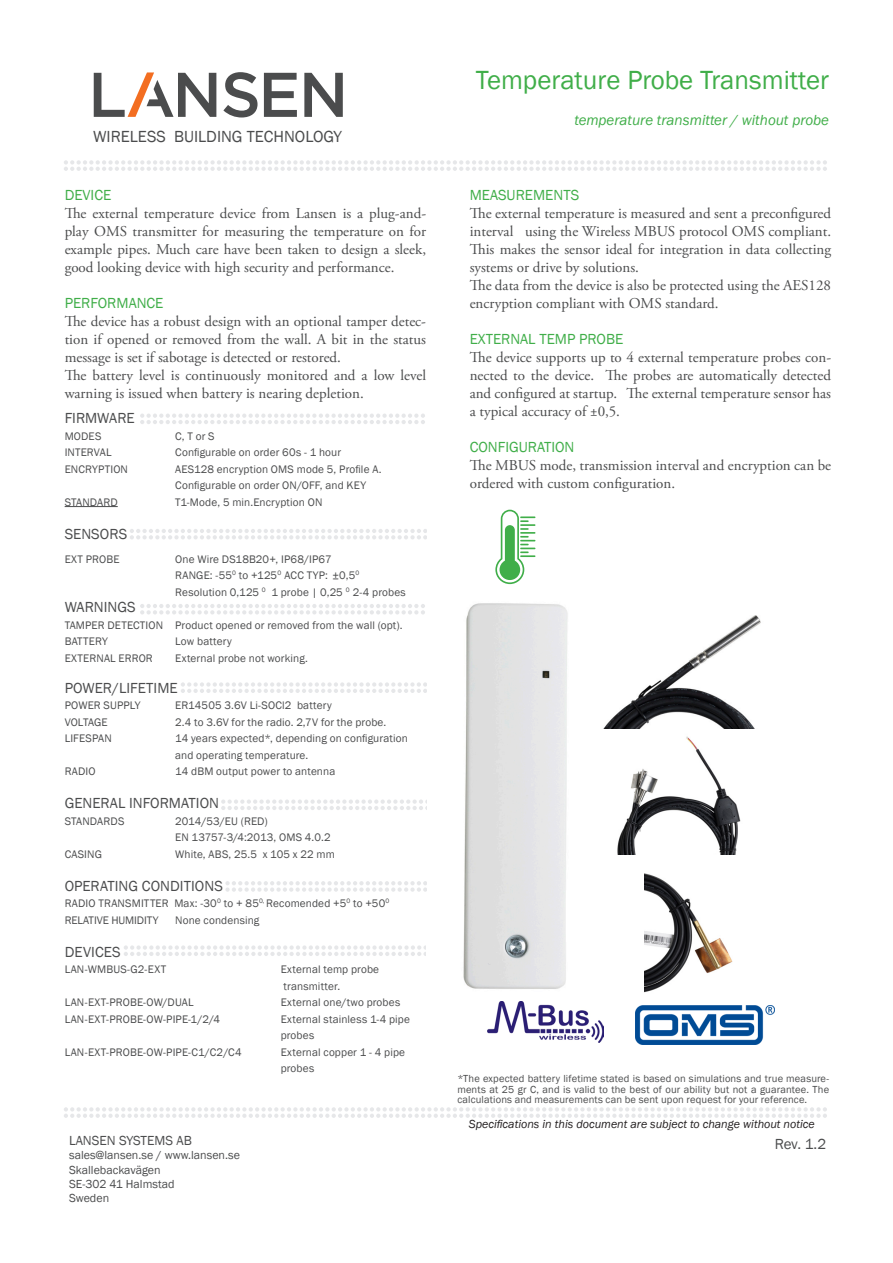
<style>
.page{position:relative;width:893px;height:1263px;background:#fff}
.page>*{position:absolute;margin:0;border:0;box-sizing:border-box;transform-origin:0 0}
.t1{font:27px "Franklin Gothic";color:#40ae49}
.t2{font:16.5px "Franklin Gothic";color:#4b4c4d}
.t3{font:15px/18px "Adobe Garamond Pro";color:#4b4c4d;text-align:justify}
.tekniktext{font:15px "Franklin Gothic";color:#4b4c4d}
.t4{font:15px "Franklin Gothic";color:#40ae49}
.t5{font:italic 15px "Franklin Gothic";color:#40ae49}
.t6{font:13.5px "Franklin Gothic";color:#4b4c4d}
.t7{font:12px/14.4px "Franklin Gothic";color:#4b4c4d}
.t8{font:italic 12px "Franklin Gothic";color:#231f20}
.tekniktext-2{font:11.25px/16.5px "Franklin Gothic";letter-spacing:.01em;color:#4b4c4d}
.t9{font:10.5px/10.5px "Franklin Gothic";letter-spacing:.01em;color:#4b4c4d;text-align:justify}
</style>
<div class="page">
<svg style="left:64px;top:1107px;width:763px;height:11px"></svg>
<svg style="left:64px;top:160px;width:763px;height:11px"></svg>
<svg style="left:223px;top:72px;width:35px;height:45px"></svg>
<svg style="left:264px;top:73px;width:33px;height:44px"></svg>
<svg style="left:304px;top:73px;width:39px;height:44px"></svg>
<svg style="left:94px;top:72px;width:122px;height:45px"></svg>
<hr style="left:65px;top:506px;width:53px;height:1px;background:#4b4c4d">
<svg style="left:495px;top:510px;width:40px;height:74px"></svg>
<svg style="left:140px;top:414px;width:285px;height:10px"></svg>
<img style="left:463px;top:603px;width:105px;height:386px">
<img style="left:603px;top:615px;width:158px;height:114px">
<img style="left:644px;top:873px;width:89px;height:120px">
<img style="left:617px;top:736px;width:124px;height:119px">
<svg style="left:130px;top:529px;width:296px;height:10px"></svg>
<svg style="left:140px;top:604px;width:285px;height:10px"></svg>
<svg style="left:181px;top:682px;width:245px;height:11px"></svg>
<svg style="left:221px;top:799px;width:205px;height:11px"></svg>
<svg style="left:225px;top:881px;width:201px;height:11px"></svg>
<svg style="left:124px;top:945px;width:301px;height:11px"></svg>
<img style="left:635px;top:1005px;width:140px;height:39px">
<img style="left:487px;top:1001px;width:116px;height:42px">
<p class="t2" style="left:93px;top:126px;width:250px">WIRELESS BUILDING TECHNOLOGY</p>
<p class="t4" style="left:65px;top:186px;width:48px">DEVICE</p>
<p class="t3" style="left:65px;top:205px;width:363px">The external temperature device from Lansen is a plug-and&shy;play OMS transmitter for measuring the temperature on for example pipes. Much care have been taken to design a sleek, good looking device with high security and performance.</p>
<p class="t4" style="left:65px;top:294px;width:100px">PERFORMANCE</p>
<p class="t3" style="left:65px;top:313px;width:363px">The device has a robust design with an optional tamper detec&shy;tion if opened or removed from the wall. A bit in the status message is set if sabotage is detected or restored.</p>
<p class="t3" style="left:65px;top:367px;width:363px">The battery level is continuously monitored and a low level warning is issued when battery is nearing depletion.</p>
<p class="tekniktext" style="left:65px;top:409px;width:72px">FIRMWARE</p>
<p class="tekniktext-2" style="left:65px;top:428px;width:38px">MODES</p>
<p class="tekniktext-2" style="left:175px;top:428px;width:41px">C, T or S</p>
<p class="tekniktext-2" style="left:65px;top:444px;width:48px">INTERVAL</p>
<p class="tekniktext-2" style="left:175px;top:444px;width:167px">Configurable on order 60s - 1 hour</p>
<p class="tekniktext-2" style="left:65px;top:461px;width:65px">ENCRYPTION</p>
<p class="tekniktext-2" style="left:175px;top:461px;width:208px">AES128 encryption OMS mode 5, Profile A.</p>
<p class="tekniktext-2" style="left:175px;top:477px;width:192px">Configurable on order ON/OFF, and KEY</p>
<p class="tekniktext-2" style="left:65px;top:494px;width:55px">STANDARD</p>
<p class="tekniktext-2" style="left:175px;top:494px;width:149px">T1-Mode, 5 min.Encryption ON</p>
<p class="tekniktext" style="left:65px;top:524px;width:64px">SENSORS</p>
<p class="tekniktext-2" style="left:65px;top:551px;width:56px">EXT PROBE</p>
<p class="tekniktext-2" style="left:175px;top:551px;width:232px">One Wire DS18B20+, IP68/IP67<br>RANGE: -55<sup>0</sup> to +125<sup>0</sup> ACC TYP: ±0,5<sup>0<br></sup>Resolution 0,125 <sup>0</sup> 1 probe | 0,25 <sup>0</sup> 2-4 probes</p>
<p class="tekniktext" style="left:65px;top:598px;width:73px">WARNINGS</p>
<p class="tekniktext-2" style="left:65px;top:617px;width:339px">TAMPER DETECTION Product opened or removed from the wall (opt).</p>
<p class="tekniktext-2" style="left:65px;top:633px;width:45px">BATTERY</p>
<p class="tekniktext-2" style="left:175px;top:633px;width:58px">Low battery</p>
<p class="tekniktext-2" style="left:65px;top:650px;width:90px">EXTERNAL ERROR</p>
<p class="tekniktext-2" style="left:175px;top:650px;width:134px">External probe not working.</p>
<p class="tekniktext" style="left:65px;top:678px;width:115px">POWER/LIFETIME</p>
<p class="tekniktext-2" style="left:65px;top:697px;width:77px">POWER SUPPLY</p>
<p class="tekniktext-2" style="left:175px;top:697px;width:158px">ER14505 3.6V Li-SOCl2 battery</p>
<p class="tekniktext-2" style="left:65px;top:714px;width:45px">VOLTAGE</p>
<p class="tekniktext-2" style="left:175px;top:714px;width:213px">2.4 to 3.6V for the radio. 2,7V for the probe.</p>
<p class="tekniktext-2" style="left:65px;top:730px;width:49px">LIFESPAN</p>
<p class="tekniktext-2" style="left:175px;top:730px;width:234px">14 years expected*, depending on configuration and operating temperature.</p>
<p class="tekniktext-2" style="left:65px;top:763px;width:33px">RADIO</p>
<p class="tekniktext-2" style="left:175px;top:763px;width:162px">14 dBM output power to antenna</p>
<p class="tekniktext" style="left:65px;top:794px;width:156px">GENERAL INFORMATION</p>
<p class="tekniktext-2" style="left:65px;top:813px;width:61px">STANDARDS</p>
<p class="tekniktext-2" style="left:175px;top:813px;width:157px">2014/53/EU (RED)<br>EN 13757-3/4:2013, OMS 4.0.2</p>
<p class="tekniktext-2" style="left:65px;top:846px;width:39px">CASING</p>
<p class="tekniktext-2" style="left:175px;top:846px;width:161px">White, ABS, 25.5 x 105 x 22 mm</p>
<p class="tekniktext" style="left:65px;top:876px;width:160px">OPERATING CONDITIONS</p>
<p class="tekniktext-2" style="left:65px;top:895px;width:326px">RADIO TRANSMITTER Max: -30<sup>0</sup> to + 85<sup>0,</sup> Recomended +5<sup>0</sup> to +50<sup>0</sup></p>
<p class="tekniktext-2" style="left:65px;top:912px;width:95px">RELATIVE HUMIDITY</p>
<p class="tekniktext-2" style="left:175px;top:912px;width:86px">None condensing</p>
<p class="tekniktext" style="left:65px;top:942px;width:58px">DEVICES</p>
<p class="tekniktext-2" style="left:65px;top:961px;width:103px">LAN-WMBUS-G2-EXT</p>
<p class="tekniktext-2" style="left:281px;top:961px;width:100px">External temp probe</p>
<p class="tekniktext-2" style="left:283px;top:978px;width:58px">transmitter.</p>
<p class="tekniktext-2" style="left:65px;top:994px;width:130px">LAN-EXT-PROBE-OW/DUAL</p>
<p class="tekniktext-2" style="left:281px;top:994px;width:121px">External one/two probes</p>
<p class="tekniktext-2" style="left:65px;top:1011px;width:157px">LAN-EXT-PROBE-OW-PIPE-1/2/4</p>
<p class="tekniktext-2" style="left:281px;top:1011px;width:131px">External stainless 1-4 pipe probes</p>
<p class="tekniktext-2" style="left:65px;top:1044px;width:179px">LAN-EXT-PROBE-OW-PIPE-C1/C2/C4</p>
<p class="tekniktext-2" style="left:281px;top:1044px;width:126px">External copper 1 - 4 pipe probes</p>
<p class="t6" style="left:69px;top:1132px;width:124px">LANSEN SYSTEMS AB</p>
<p class="t7" style="left:69px;top:1148px;width:172px">sales@lansen.se / www.lansen.se<br>Skallebackavägen<br>SE-302 41 Halmstad<br>Sweden</p>
<p class="t1" style="left:476px;top:63px;width:355px">Temperature Probe Transmitter</p>
<p class="t5" style="left:574px;top:111px;width:256px">temperature transmitter / without probe</p>
<p class="t4" style="left:470px;top:186px;width:111px">MEASUREMENTS</p>
<p class="t3" style="left:470px;top:205px;width:363px">The external temperature is measured and sent a preconfigured interval using the Wireless MBUS protocol OMS compliant.<br>This makes the sensor ideal for integration in data collecting systems or drive by solutions.</p>
<p class="t3" style="left:470px;top:277px;width:363px">The data from the device is also be protected using the AES128 encryption compliant with OMS standard.</p>
<p class="t4" style="left:470px;top:330px;width:155px">EXTERNAL TEMP PROBE</p>
<p class="t3" style="left:470px;top:349px;width:363px">The device supports up to 4 external temperature probes con&shy;nected to the device. The probes are automatically detected and configured at startup. The external temperature sensor has a typical accuracy of ±0,5.</p>
<p class="t4" style="left:470px;top:438px;width:106px">CONFIGURATION</p>
<p class="t3" style="left:470px;top:457px;width:363px">The MBUS mode, transmission interval and encryption can be ordered with custom configuration.</p>
<p class="t9" style="left:457px;top:1074px;width:373px">*The expected battery lifetime stated is based on simulations and true measure&shy;ments at 25 gr C, and is valid to the best of our ability but not a guarantee. The calculations and measurements can be sent upon request for your reference.</p>
<p class="t8" style="left:469px;top:1116px;width:347px">Specifications in this document are subject to change without notice</p>
<p class="tekniktext" style="left:775px;top:1134px;width:53px">Rev. 1.2</p>
</div>
